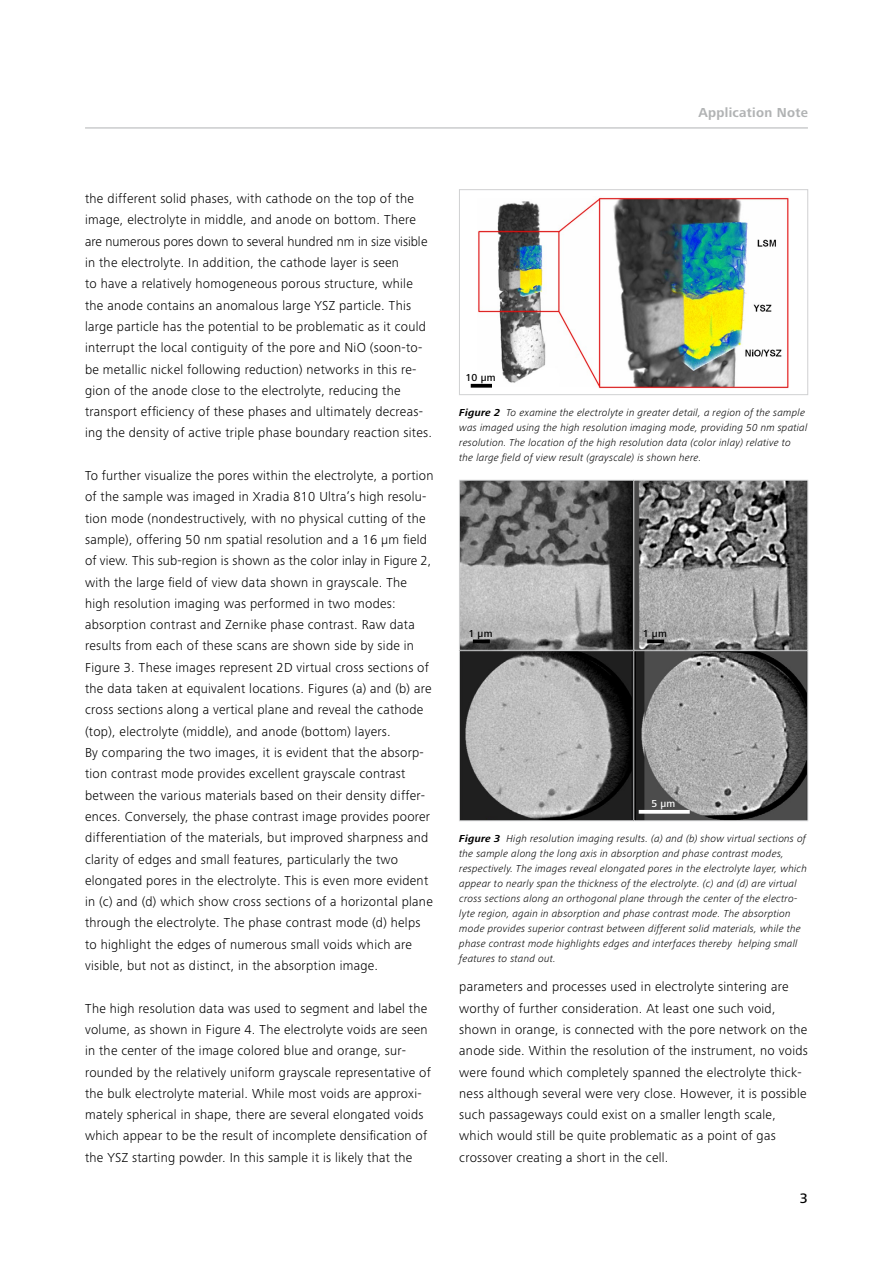
<style>
.page{position:relative;width:893px;height:1263px;background:#fff}
.page>*{position:absolute;margin:0;border:0;box-sizing:border-box;transform-origin:0 0}
.t1{font:500 14.25px "Zeiss Frutiger Next Pro";color:#000}
.copy_9_lt{font:300 13.5px/21.3px "Zeiss Frutiger Next Pro";letter-spacing:.02em;color:#000}
.t2{font:700 13.5px "Zeiss Frutiger Next Pro";letter-spacing:.02em;color:#b1b3b4}
.caption_7_lt_it{font:italic 300 10.5px/15px "Zeiss Frutiger Next Pro";letter-spacing:.02em;color:#000}
.copy_9_lt-2{font:500 10.5px "Zeiss Frutiger Next Pro";letter-spacing:.02em;color:#000}
.copy_9_lt-3{font:500 10.5px "Zeiss Frutiger Next Pro";color:#fff}
.s1{font-weight:700}
</style>
<div class="page">
<hr style="left:85px;top:128px;width:723px;height:1px;background:#b1b3b4">
<img style="left:478px;top:197px;width:311px;height:191px">
<div style="left:459px;top:189px;width:349px;height:206px;border:1px solid #d0d1d2"></div>
<img style="left:461px;top:482px;width:345px;height:337px">
<div style="left:459px;top:650px;width:175px;height:171px;border:1px solid #d0d1d2"></div>
<div style="left:459px;top:480px;width:175px;height:170px;border:1px solid #d0d1d2"></div>
<div style="left:634px;top:650px;width:174px;height:171px;border:1px solid #d0d1d2"></div>
<div style="left:634px;top:480px;width:174px;height:170px;border:1px solid #d0d1d2"></div>
<svg style="left:471px;top:384px;width:21px;height:4px"></svg>
<svg style="left:473px;top:639px;width:17px;height:4px"></svg>
<svg style="left:647px;top:639px;width:17px;height:4px"></svg>
<svg style="left:639px;top:810px;width:51px;height:4px"></svg>
<p class="t2" style="left:699px;top:105px;width:111px">Application Note</p>
<p class="copy_9_lt" style="left:85px;top:188px;width:348px">the different solid phases, with cathode on the top of the image, electrolyte in middle, and anode on bottom. There are numerous pores down to several hundred nm in size visible in the electrolyte. In addition, the cathode layer is seen<br>to have a relatively homogeneous porous structure, while the anode contains an anomalous large YSZ particle. This large particle has the potential to be problematic as it could interrupt the local contiguity of the pore and NiO (soon-to&shy;be metallic nickel following reduction) networks in this re&shy;gion of the anode close to the electrolyte, reducing the transport efficiency of these phases and ultimately decreas&shy;ing the density of active triple phase boundary reaction sites.</p>
<p class="copy_9_lt" style="left:85px;top:465px;width:350px">To further visualize the pores within the electrolyte, a portion of the sample was imaged in Xradia 810 Ultra’s high resolu&shy;tion mode (nondestructively, with no physical cutting of the sample), offering 50 nm spatial resolution and a 16 μm field of view. This sub-region is shown as the color inlay in Figure 2, with the large field of view data shown in grayscale. The high resolution imaging was performed in two modes: absorption contrast and Zernike phase contrast. Raw data results from each of these scans are shown side by side in Figure 3. These images represent 2D virtual cross sections of the data taken at equivalent locations. Figures (a) and (b) are cross sections along a vertical plane and reveal the cathode (top), electrolyte (middle), and anode (bottom) layers.<br>By comparing the two images, it is evident that the absorp&shy;tion contrast mode provides excellent grayscale contrast between the various materials based on their density differ&shy;ences. Conversely, the phase contrast image provides poorer differentiation of the materials, but improved sharpness and clarity of edges and small features, particularly the two elongated pores in the electrolyte. This is even more evident in (c) and (d) which show cross sections of a horizontal plane through the electrolyte. The phase contrast mode (d) helps to highlight the edges of numerous small voids which are visible, but not as distinct, in the absorption image.</p>
<p class="copy_9_lt" style="left:85px;top:997px;width:347px">The high resolution data was used to segment and label the volume, as shown in Figure 4. The electrolyte voids are seen in the center of the image colored blue and orange, sur&shy;rounded by the relatively uniform grayscale representative of the bulk electrolyte material. While most voids are approxi&shy;mately spherical in shape, there are several elongated voids which appear to be the result of incomplete densification of the YSZ starting powder. In this sample it is likely that the</p>
<p class="copy_9_lt-2" style="left:465px;top:372px;width:32px">10 µm</p>
<p class="caption_7_lt_it" style="left:459px;top:405px;width:350px"><span class="s1">Figure 2</span> To examine the electrolyte in greater detail, a region of the sample was imaged using the high resolution imaging mode, providing 50 nm spatial resolution. The location of the high resolution data (color inlay) relative to the large field of view result (grayscale) is shown here.</p>
<p class="copy_9_lt-2" style="left:468px;top:627px;width:26px">1 µm</p>
<p class="copy_9_lt-2" style="left:643px;top:627px;width:26px">1 µm</p>
<p class="copy_9_lt-3" style="left:651px;top:798px;width:26px">5 µm</p>
<p class="caption_7_lt_it" style="left:459px;top:831px;width:349px"><span class="s1">Figure 3</span> High resolution imaging results. (a) and (b) show virtual sections of the sample along the long axis in absorption and phase contrast modes, respectively. The images reveal elongated pores in the electrolyte layer, which appear to nearly span the thickness of the electrolyte. (c) and (d) are virtual cross sections along an orthogonal plane through the center of the electro&shy;lyte region, again in absorption and phase contrast mode. The absorption mode provides superior contrast between different solid materials, while the phase contrast mode highlights edges and interfaces thereby helping small features to stand out.</p>
<p class="copy_9_lt" style="left:459px;top:976px;width:350px">parameters and processes used in electrolyte sintering are worthy of further consideration. At least one such void, shown in orange, is connected with the pore network on the anode side. Within the resolution of the instrument, no voids were found which completely spanned the electrolyte thick&shy;ness although several were very close. However, it is possible such passageways could exist on a smaller length scale, which would still be quite problematic as a point of gas crossover creating a short in the cell.</p>
<p class="t1" style="left:800px;top:1190px;width:10px">3</p>
</div>
